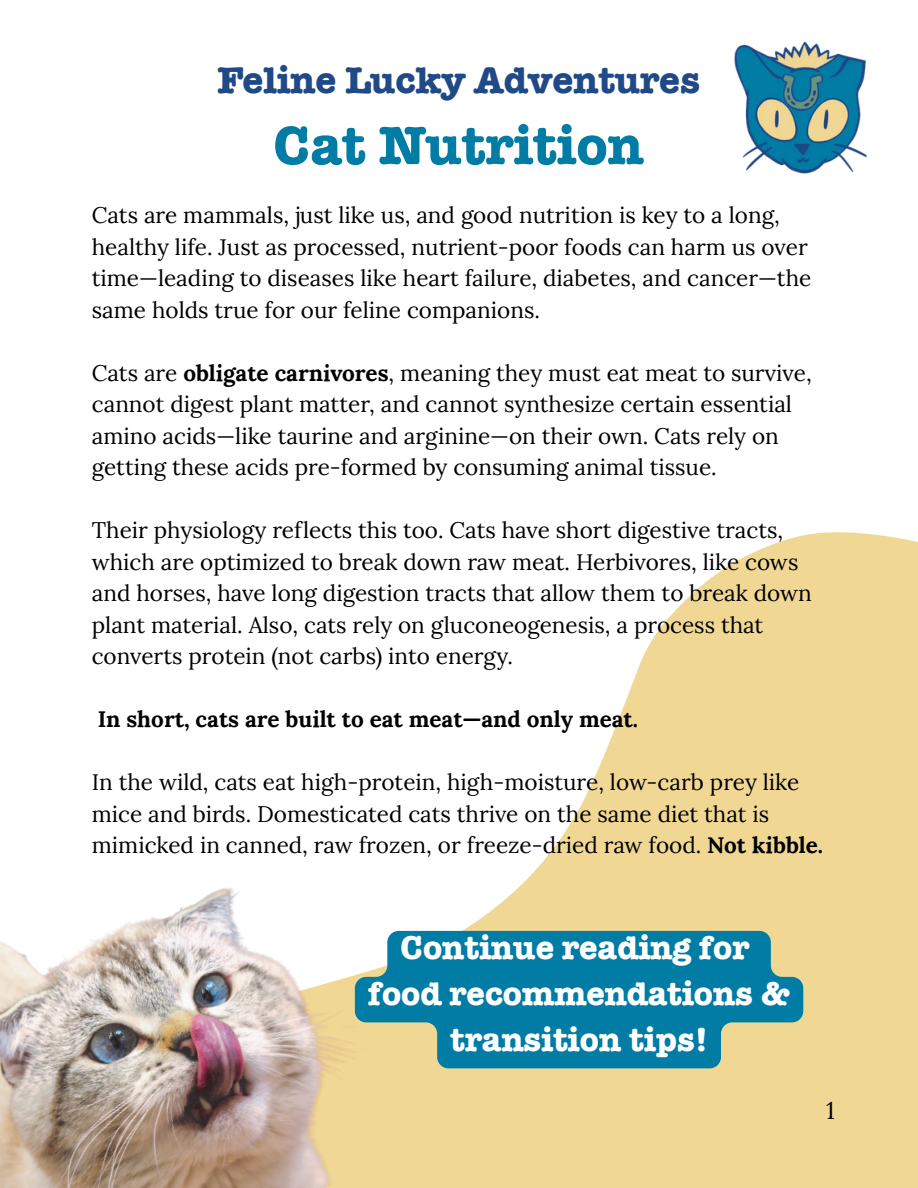
<style>
.page{position:relative;width:918px;height:1188px;background:#fff}
.page>*{position:absolute;margin:0;border:0;box-sizing:border-box;transform-origin:0 0}
.t1{font:700 54px "American Typewriter ITC Pro";color:#017ca5}
.t2{font:700 37.5px "American Typewriter ITC Pro";color:#204987}
.t3{font:700 33.15px/45.9px "American Typewriter ITC Pro";color:#fff;text-align:center}
.t4{font:24px "Lora";color:#000}
.t5{font:22.5px/31.5px "Lora";color:#000}
.t6{font:700 22.5px "Lora";color:#000}
.s1{font-weight:700}
</style>
<div class="page">
<svg style="left:437px;top:532px;width:481px;height:656px;fill:#f0d794"></svg>
<img style="left:0;top:888px;width:437px;height:300px">
<img style="left:734px;top:41px;width:133px;height:133px">
<svg style="left:355px;top:931px;width:448px;height:137px;background:#2a8ca4"></svg>
<p class="t2" style="left:218px;top:67px;width:484px">Feline Lucky Adventures</p>
<p class="t1" style="left:274px;top:126px;width:372px">Cat Nutrition</p>
<h2 class="t5" style="left:92px;top:199px;width:721px">Cats are mammals, just like us, and good nutrition is key to a long, healthy life. Just as processed, nutrient-poor foods can harm us over time—leading to diseases like heart failure, diabetes, and cancer—the same holds true for our feline companions.</h2>
<h1 class="t5" style="left:92px;top:357px;width:721px">Cats are <span class="s1">obligate carnivores</span>, meaning they must eat meat to survive, cannot digest plant matter, and cannot synthesize certain essential amino acids—like taurine and arginine—on their own. Cats rely on getting these acids pre-formed by consuming animal tissue.</h1>
<p class="t5" style="left:92px;top:514px;width:722px">Their physiology reflects this too. Cats have short digestive tracts, which are optimized to break down raw meat. Herbivores, like cows and horses, have long digestion tracts that allow them to break down plant material. Also, cats rely on gluconeogenesis, a process that converts protein (not carbs) into energy.</p>
<p class="t6" style="left:98px;top:705px;width:542px">In short, cats are built to eat meat—and only meat.</p>
<p class="t5" style="left:92px;top:766px;width:733px">In the wild, cats eat high-protein, high-moisture, low-carb prey like mice and birds. Domesticated cats thrive on the same diet that is mimicked in canned, raw frozen, or freeze-dried raw food. <span class="s1">Not kibble.</span></p>
<p class="t3" style="left:368px;top:929px;width:423px">Continue reading for food recommendations &amp; transition tips!</p>
<p class="t4" style="left:826px;top:1094px;width:10px">1</p>
</div>
